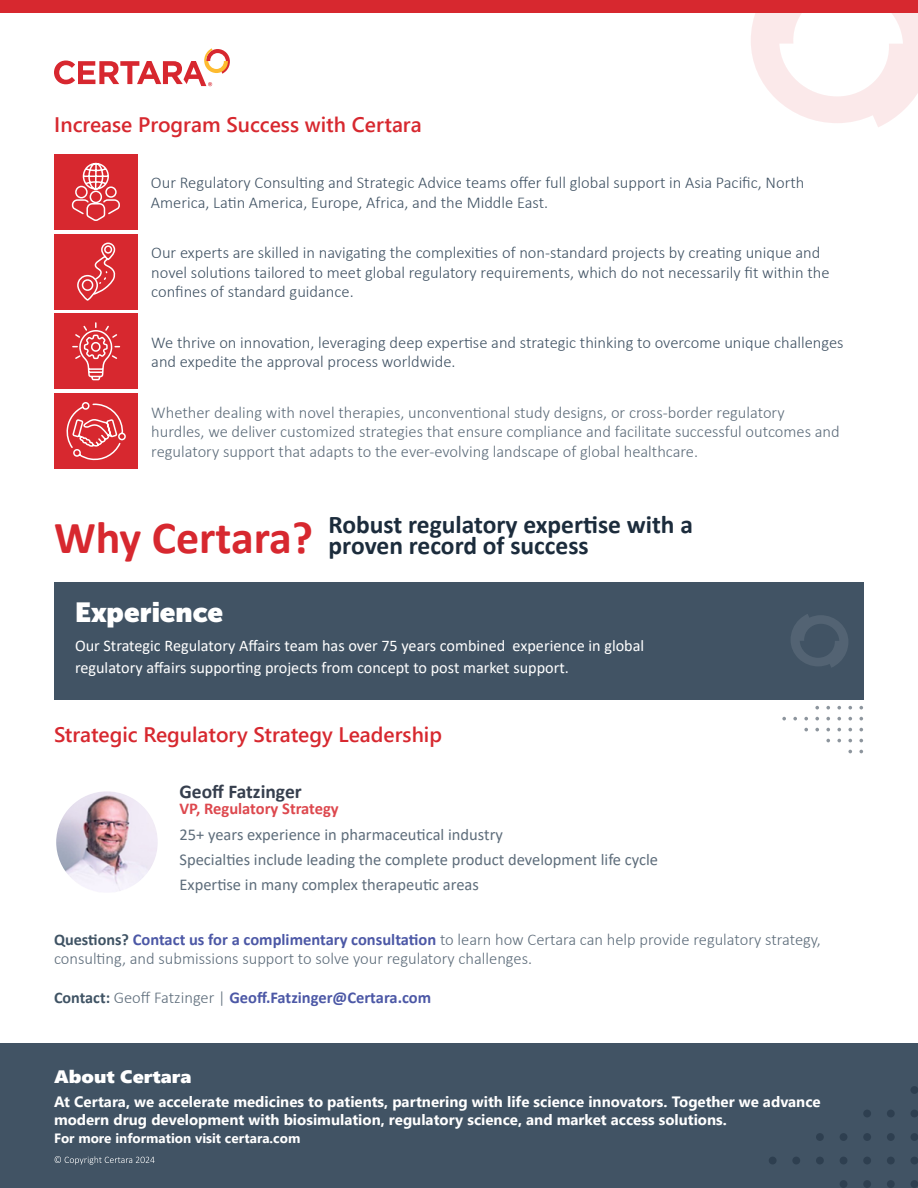
<style>
.page{position:relative;width:918px;height:1188px;background:#fff}
.page>*{position:absolute;margin:0;border:0;box-sizing:border-box;transform-origin:0 0}
.t1{font:900 27.45px "Museo Sans Display";color:#fff}
.t2{font:700 25.5px/21px "Calibri";color:#1c2c3c}
.t3{font:600 21px "Segoe UI";color:#d7282f}
.t4{font:700 19.5px "Calibri";color:#363f4e}
.t5{font:18px "Segoe UI Black";color:#fff;scale:1.1 1}
.t6{font:300 16.5px/19.5px "Calibri";color:#415364}
.t7{font:300 16.5px/19.5px "Calibri";color:#5e6d7b}
.t8{font:16.5px/25.3px "Calibri";color:#5e6d7b}
.t9{font:700 16.5px "Calibri";color:#4c58a6}
.t10{font:700 16.5px "Calibri";color:#dd484e}
.t11{font:16.2px/21.5px "Calibri";color:#fff}
.t12{font:700 15px/18px "Segoe UI";color:#fff}
.t13{font:700 13.5px "Segoe UI";color:#fff}
.s1{font-size:46.05px;color:#d7282f}
.s2{font-weight:700;font-size:16.2px;color:#3f5364}
.s3{font-weight:700;color:#4c58a6}
.s4{font-size:16.2px;color:#3f5364}
.s5{font-weight:300;color:#5e6d7b}
</style>
<div class="page">
<svg style="left:54px;top:48px;width:176px;height:38px"></svg>
<div style="left:0;top:0;width:918px;height:13px;background:#d7282f"></div>
<div style="left:0;top:1044px;width:918px;height:144px;background:#415364"></div>
<svg style="left:55px;top:1156px;width:100px;height:9px"></svg>
<div style="left:840px;top:1133px;width:7px;height:8px;background:#2e3f50;border-radius:50%"></div>
<div style="left:840px;top:1157px;width:7px;height:7px;background:#2e3f50;border-radius:50%"></div>
<div style="left:840px;top:1180px;width:7px;height:8px;background:#2e3f50;border-radius:50%"></div>
<div style="left:863px;top:1110px;width:8px;height:7px;background:#2e3f50;border-radius:50%"></div>
<div style="left:863px;top:1133px;width:8px;height:8px;background:#2e3f50;border-radius:50%"></div>
<div style="left:863px;top:1157px;width:8px;height:7px;background:#2e3f50;border-radius:50%"></div>
<div style="left:863px;top:1180px;width:8px;height:8px;background:#2e3f50;border-radius:50%"></div>
<div style="left:887px;top:1110px;width:8px;height:7px;background:#2e3f50;border-radius:50%"></div>
<div style="left:887px;top:1133px;width:8px;height:8px;background:#2e3f50;border-radius:50%"></div>
<div style="left:887px;top:1157px;width:8px;height:7px;background:#2e3f50;border-radius:50%"></div>
<div style="left:887px;top:1180px;width:8px;height:8px;background:#2e3f50;border-radius:50%"></div>
<div style="left:910px;top:1086px;width:8px;height:8px;background:#2e3f50;border-radius:50%"></div>
<div style="left:910px;top:1110px;width:8px;height:7px;background:#2e3f50;border-radius:50%"></div>
<div style="left:910px;top:1133px;width:8px;height:8px;background:#2e3f50;border-radius:50%"></div>
<div style="left:910px;top:1157px;width:8px;height:7px;background:#2e3f50;border-radius:50%"></div>
<div style="left:910px;top:1180px;width:8px;height:8px;background:#2e3f50;border-radius:50%"></div>
<div style="left:816px;top:1133px;width:8px;height:8px;background:#2e3f50;border-radius:50%"></div>
<div style="left:816px;top:1157px;width:8px;height:7px;background:#2e3f50;border-radius:50%"></div>
<div style="left:792px;top:1157px;width:8px;height:7px;background:#2e3f50;border-radius:50%"></div>
<div style="left:769px;top:1157px;width:8px;height:7px;background:#2e3f50;border-radius:50%"></div>
<svg style="left:751px;top:13px;width:167px;height:114px"></svg>
<div style="left:54px;top:582px;width:809px;height:117px;background:#415364"></div>
<svg style="left:791px;top:614px;width:57px;height:53px"></svg>
<svg style="left:815px;top:728px;width:4px;height:3px"></svg>
<svg style="left:815px;top:717px;width:4px;height:3px"></svg>
<svg style="left:815px;top:706px;width:4px;height:4px"></svg>
<svg style="left:826px;top:739px;width:4px;height:3px"></svg>
<svg style="left:826px;top:728px;width:4px;height:3px"></svg>
<svg style="left:826px;top:717px;width:4px;height:3px"></svg>
<svg style="left:826px;top:706px;width:4px;height:4px"></svg>
<svg style="left:837px;top:739px;width:4px;height:3px"></svg>
<svg style="left:837px;top:728px;width:4px;height:3px"></svg>
<svg style="left:837px;top:717px;width:4px;height:3px"></svg>
<svg style="left:837px;top:706px;width:4px;height:4px"></svg>
<svg style="left:848px;top:750px;width:4px;height:3px"></svg>
<svg style="left:848px;top:739px;width:4px;height:3px"></svg>
<svg style="left:848px;top:728px;width:4px;height:3px"></svg>
<svg style="left:848px;top:717px;width:4px;height:3px"></svg>
<svg style="left:848px;top:706px;width:4px;height:4px"></svg>
<svg style="left:859px;top:750px;width:4px;height:3px"></svg>
<svg style="left:859px;top:739px;width:4px;height:3px"></svg>
<svg style="left:859px;top:728px;width:4px;height:3px"></svg>
<svg style="left:859px;top:717px;width:4px;height:3px"></svg>
<svg style="left:859px;top:706px;width:4px;height:4px"></svg>
<svg style="left:804px;top:728px;width:4px;height:3px"></svg>
<svg style="left:804px;top:717px;width:4px;height:3px"></svg>
<svg style="left:793px;top:717px;width:4px;height:3px"></svg>
<svg style="left:782px;top:717px;width:4px;height:3px"></svg>
<img style="left:56px;top:791px;width:102px;height:102px;border-radius:51px">
<div style="left:54px;top:154px;width:83px;height:76px;background:#d7282f"></div>
<svg style="left:71px;top:162px;width:49px;height:59px"></svg>
<div style="left:55px;top:393px;width:83px;height:76px;background:#d7282f"></div>
<div style="left:55px;top:313px;width:83px;height:76px;background:#d7282f"></div>
<div style="left:55px;top:234px;width:83px;height:75px;background:#d7282f"></div>
<svg style="left:77px;top:242px;width:39px;height:59px"></svg>
<svg style="left:67px;top:322px;width:59px;height:139px"></svg>
<p class="t3" style="left:54px;top:105px;width:369px">Increase Program Success with Certara</p>
<p class="t6" style="left:151px;top:173px;width:655px">Our Regulatory Consulting and Strategic Advice teams offer full global support in Asia Pacific, North<br>America, Latin America, Europe, Africa, and the Middle East.</p>
<p class="t6" style="left:151px;top:243px;width:680px">Our experts are skilled in navigating the complexities of non-standard projects by creating unique and novel solutions tailored to meet global regulatory requirements, which do not necessarily fit within the confines of standard guidance.</p>
<p class="t6" style="left:151px;top:332px;width:694px">We thrive on innovation, leveraging deep expertise and strategic thinking to overcome unique challenges and expedite the approval process worldwide.</p>
<p class="t7" style="left:151px;top:402px;width:690px">Whether dealing with novel therapies, unconventional study designs, or cross-border regulatory hurdles, we deliver customized strategies that ensure compliance and facilitate successful outcomes and regulatory support that adapts to the ever-evolving landscape of global healthcare.</p>
<h2 class="t2" style="left:329px;top:514px;width:366px;text-indent:-275px"><span class="s1">Why Certara?</span> Robust regulatory expertise with a proven record of success</h2>
<h1 class="t1" style="left:75px;top:597px;width:150px">Experience</h1>
<p class="t11" style="left:75px;top:635px;width:571px">Our Strategic Regulatory Affairs team has over 75 years combined experience in global regulatory affairs supporting projects from concept to post market support.</p>
<p class="t3" style="left:54px;top:715px;width:390px">Strategic Regulatory Strategy Leadership</p>
<p class="t4" style="left:180px;top:777px;width:124px">Geoff Fatzinger</p>
<p class="t10" style="left:180px;top:797px;width:161px">VP, Regulatory Strategy</p>
<p class="t8" style="left:180px;top:821px;width:480px">25+ years experience in pharmaceutical industry<br>Specialties include leading the complete product development life cycle<br>Expertise in many complex therapeutic areas</p>
<p class="t7" style="left:54px;top:929px;width:768px"><span class="s2">Questions?</span> <span class="s3">Contact us for a complimentary consultation</span> to learn how Certara can help provide regulatory strategy, consulting, and submissions support to solve your regulatory challenges.</p>
<p class="t9" style="left:54px;top:986px;width:379px"><span class="s4">Contact:</span> <span class="s5">Geoff Fatzinger |</span> Geoff.Fatzinger@Certara.com</p>
<p class="t5" style="left:54px;top:1063px;width:127px">About Certara</p>
<p class="t12" style="left:54px;top:1092px;width:768px">At Certara, we accelerate medicines to patients, partnering with life science innovators. Together we advance modern drug development with biosimulation, regulatory science, and market access solutions.</p>
<p class="t13" style="left:54px;top:1126px;width:248px">For more information visit certara.com</p>
</div>
